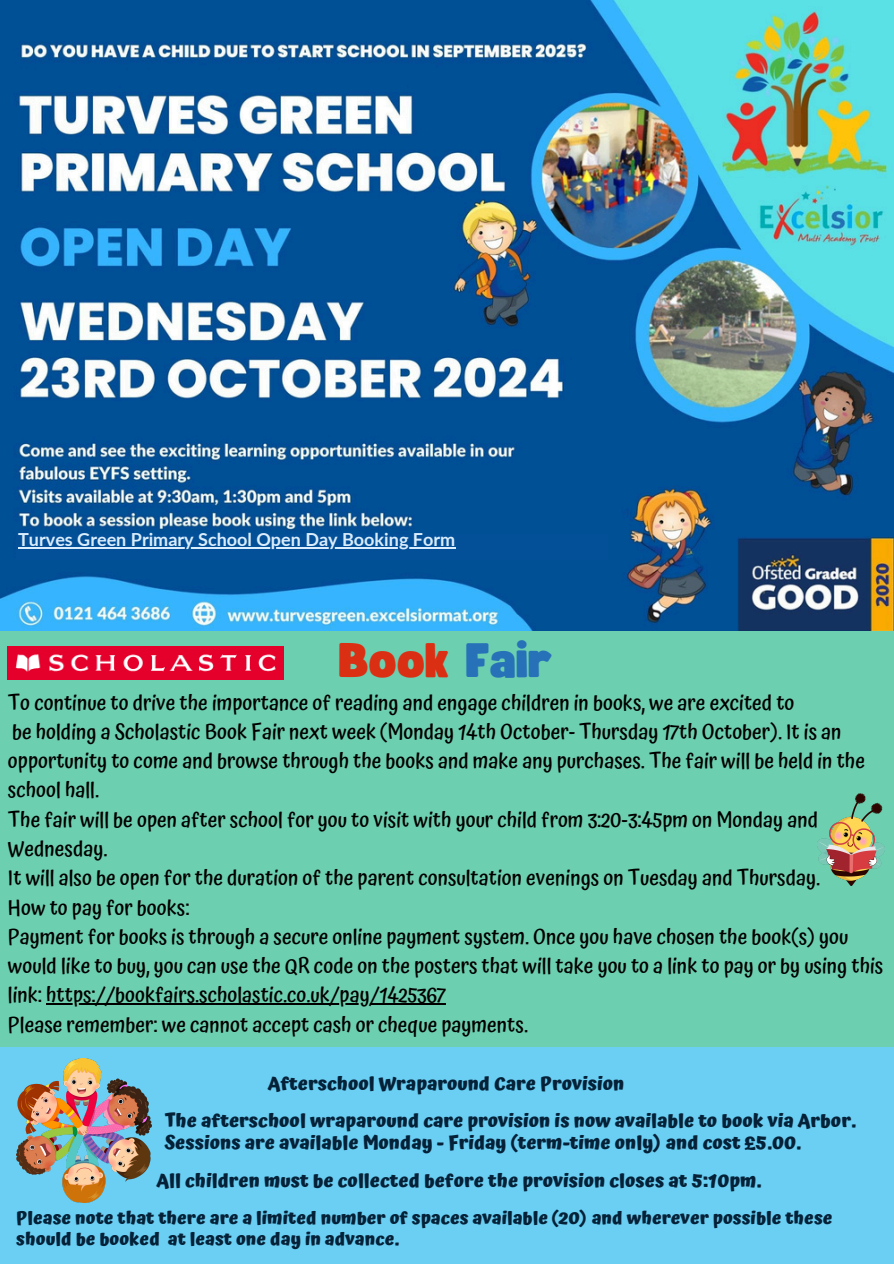
<style>
.page{position:relative;width:894px;height:1264px;background:#fff}
.page>*{position:absolute;margin:0;border:0;box-sizing:border-box;transform-origin:0 0}
.t1{font:48px "Funtastic";color:#db2f14}
.t2{font:500 21px/29.2px "Atma";color:#000}
.t3{font:700 18.75px "Atma";color:#042138}
.t4{font:700 18px "Lato";color:#daedfd}
.t5{font:700 17.85px/21.3px "Atma";color:#042138}
.s1{color:#2771b8}
</style>
<div class="page">
<div style="left:0;top:0;width:893px;height:1263px;background:#6acff3"></div>
<img style="left:0;top:0;width:893px;height:631px">
<div style="left:16px;top:533px;width:591px;height:26px;background:#035098"></div>
<div style="left:0;top:631px;width:893px;height:416px;background:#6ccfaf"></div>
<img style="left:16px;top:1058px;width:135px;height:144px">
<img style="left:8px;top:646px;width:276px;height:34px">
<img style="left:817px;top:793px;width:67px;height:92px">
<hr style="left:18px;top:547px;width:437px;height:1px;background:#daedfd">
<hr style="left:46px;top:1003px;width:400px;height:1px;background:#000">
<h2 class="t4" style="left:18px;top:528px;width:438px">Turves Green Primary School Open Day Booking Form</h2>
<h1 class="t1" style="left:339px;top:638px;width:215px">Book <span class="s1">Fair</span></h1>
<p class="t2" style="left:8px;top:687px;width:876px">To continue to drive the importance of reading and engage children in books, we are excited to<br>be holding a Scholastic Book Fair next week (Monday 14th October- Thursday 17th October). It is an opportunity to come and browse through the books and make any purchases. The fair will be held in the school hall.<br>The fair will be open after school for you to visit with your child from 3:20-3:45pm on Monday and Wednesday.<br>It will also be open for the duration of the parent consultation evenings on Tuesday and Thursday.<br>How to pay for books:<br>Payment for books is through a secure online payment system. Once you have chosen the book(s) you would like to buy, you can use the QR code on the posters that will take you to a link to pay or by using this link: https://bookfairs.scholastic.co.uk/pay/1425367</p>
<p class="t2" style="left:8px;top:1009px;width:521px">Please remember: we cannot accept cash or cheque payments.</p>
<p class="t3" style="left:268px;top:1072px;width:358px">Afterschool Wraparound Care Provision</p>
<p class="t3" style="left:165px;top:1109px;width:692px">The afterschool wraparound care provision is now available to book via Arbor.</p>
<p class="t3" style="left:165px;top:1131px;width:637px">Sessions are available Monday - Friday (term-time only) and cost £5.00.</p>
<p class="t3" style="left:156px;top:1169px;width:606px">All children must be collected before the provision closes at 5:10pm.</p>
<p class="t5" style="left:16px;top:1206px;width:817px">Please note that there are a limited number of spaces available (20) and wherever possible these should be booked at least one day in advance.</p>
</div>
